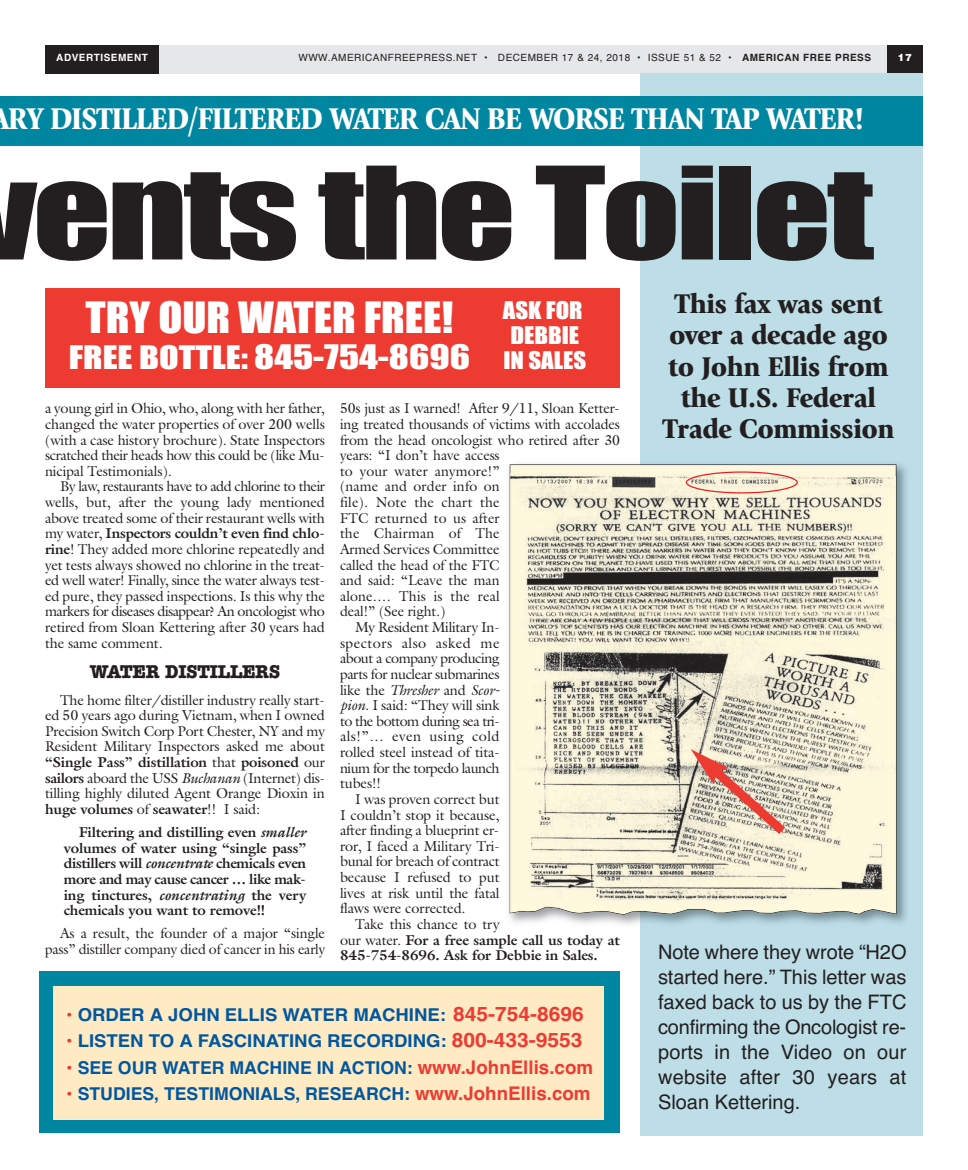
<style>
.page{position:relative;width:968px;height:1170px;background:#fff}
.page>*{position:absolute;margin:0;border:0;box-sizing:border-box;transform-origin:0 0}
.t1{font:118.75px "Impact";letter-spacing:-.025em;color:#231f20;scale:1.29 1}
.t2{font:40px "Impact";color:#fff;scale:1.1 1}
.t3{font:900 31.25px "Giovanni";letter-spacing:-.03em;color:#fff;scale:.9 1}
.t4{font:31.25px "Impact";color:#fff;scale:1.2 1}
.t5{font:900 28.25px/31.4px "Giovanni";letter-spacing:-.015em;color:#231f20;text-align:center;scale:.96 1}
.t6{font:22.5px/25px "Impact";color:#fff;text-align:center;scale:1.1 1}
.t7{font:20px/25px "Helvetica";letter-spacing:.01em;color:#231f20;text-align:justify}
.t8{font:18.75px "American Typewriter Bold A";letter-spacing:-.01em;color:#231f20;scale:.96 1}
.t9{font:700 17.62px "Helvetica";color:#01579f}
.t10{font:700 17.62px "Helvetica";color:#01579f;scale:1.05 1}
.t11{font:14.38px/15.6px "Galliard";letter-spacing:-.01em;color:#231f20;text-align:justify}
.t12{font:700 14.38px/15.6px "Galliard";letter-spacing:-.01em;color:#231f20;text-align:justify}
.t13{font:14.38px "Galliard";letter-spacing:.01em;color:#231f20}
.t14{font:14.38px "Galliard";letter-spacing:-.035em;color:#231f20}
.t15{font:14.38px "Galliard";letter-spacing:.03em;color:#231f20}
.t16{font:14.38px "Galliard";letter-spacing:-.03em;color:#231f20}
.t17{font:14.38px "Galliard";letter-spacing:-.04em;color:#231f20}
.t18{font:italic 14.38px "Galliard";letter-spacing:-.01em;color:#231f20}
.t19{font:10px "Helvetica";letter-spacing:.05em;color:#231f20}
.t20{font:700 10px "Helvetica";letter-spacing:.05em;color:#fff}
.t21{font:900 10px "Helvetica";color:#fff}
.s1{font-weight:700}
.s2{font-size:30px}
.s3{font-style:italic}
.s4{font-style:normal}
.s5{font-weight:400}
.s6{color:#ee3b32}
.s7{font-size:20px;color:#ee3b32}
.s8{font-size:18.75px;color:#ee3b32}
</style>
<div class="page">
<div style="left:45px;top:45px;width:877px;height:28px;background:#e6e7e9"></div>
<div style="left:45px;top:45px;width:114px;height:28px;background:#231f20"></div>
<div style="left:887px;top:45px;width:35px;height:28px;background:#231f20"></div>
<div style="left:640px;top:73px;width:282px;height:1062px;background:#bedee7"></div>
<img style="left:509px;top:464px;width:398px;height:461px">
<svg style="left:509px;top:464px;width:387px;height:451px;background:#dedbca"></svg>
<img style="left:510px;top:473px;width:385px;height:441px">
<svg style="left:685px;top:471px;width:113px;height:23px;background:#efd3be"></svg>
<svg style="left:690px;top:749px;width:104px;height:94px;background:#d5bdac"></svg>
<div style="left:40px;top:972px;width:580px;height:161px;background:#0086a1"></div>
<div style="left:53px;top:986px;width:551px;height:133px;background:#feeac3"></div>
<div style="left:45px;top:289px;width:575px;height:99px;background:#ee3b32"></div>
<div style="left:0;top:96px;width:922px;height:50px;background:#0086a1"></div>
<p class="t20" style="left:56px;top:54px;width:93px">ADVERTISEMENT</p>
<p class="t19" style="left:298px;top:54px;width:574px">WWW.AMERICANFREEPRESS.NET • DECEMBER 17 &amp; 24, 2018 • ISSUE 51 &amp; 52 • <span class="s1">AMERICAN FREE PRESS</span></p>
<p class="t21" style="left:897px;top:51px;width:15px">17</p>
<h3 class="t3" style="left:-9px;top:100px;width:971px">ARY DISTILLED/FILTERED WATER CAN BE WORSE THAN TAP WATER!</h3>
<h1 class="t1" style="left:-30px;top:175px;width:702px">vents the Toilet</h1>
<h2 class="t2" style="left:85px;top:304px;width:336px">TRY OUR WATER FREE!</h2>
<h3 class="t4" style="left:69px;top:346px;width:336px"><span class="s2">FREE BOTTLE:</span> 845-754-8696</h3>
<h3 class="t6" style="left:503px;top:300px;width:77px">ASK FOR<br>DEBBIE<br>IN SALES</h3>
<p class="t11" style="left:45px;top:400px;width:281px">a young girl in Ohio, who, along with her father, changed the water properties of over 200 wells (with a case history brochure). State Inspectors scratched their heads how this could be (like Mu&shy;nicipal Testimonials).</p>
<p class="t11" style="left:45px;top:479px;width:281px;text-indent:15px">By law, restaurants have to add chlorine to their wells, but, after the young lady mentioned above treated some of their restaurant wells with my water, <span class="s1">Inspectors couldn’t even find chlo&shy;rine</span>! They added more chlorine repeatedly and yet tests always showed no chlorine in the treat&shy;ed well water! Finally, since the water always test&shy;ed pure, they passed inspections. Is this why the markers for diseases disappear? An oncologist who retired from Sloan Kettering after 30 years had the same comment.</p>
<h3 class="t8" style="left:90px;top:660px;width:200px">WATER DISTILLERS</h3>
<p class="t11" style="left:45px;top:692px;width:281px;text-indent:15px">The home filter/distiller industry really start&shy;ed 50 years ago during Vietnam, when I owned Precision Switch Corp Port Chester, NY and my Resident Military Inspectors asked me about <span class="s1">“Single Pass” distillation</span> that <span class="s1">poisoned</span> our <span class="s1">sailors</span> aboard the USS <span class="s3">Buchanan</span> (Internet) dis&shy;tilling highly diluted Agent Orange Dioxin in <span class="s1">huge volumes</span> of <span class="s1">seawater</span>!! I said:</p>
<p class="t12" style="left:64px;top:824px;width:244px;text-indent:15px">Filtering and distilling even <span class="s3">smaller </span>volumes of water using “single pass” distillers will <span class="s3">concentrate</span> chemicals even more and may cause cancer … like mak&shy;ing tinctures, <span class="s3">concentrating</span> the very chemicals you want to remove!!</p>
<p class="t11" style="left:45px;top:925px;width:282px;text-align:right">As a result, the founder of a major “single pass” distiller company died of cancer in his early</p>
<p class="t11" style="left:340px;top:400px;width:281px">50s just as I warned! After 9/11, Sloan Ketter-</p>
<p class="t11" style="left:340px;top:416px;width:281px">ing treated thousands of victims with accolades</p>
<p class="t11" style="left:340px;top:432px;width:281px">from the head oncologist who retired after 30</p>
<p class="t11" style="left:340px;top:447px;width:161px">years: “I don’t have access</p>
<p class="t13" style="left:340px;top:462px;width:161px">to your water anymore!”</p>
<p class="t13" style="left:340px;top:478px;width:161px">(name and order info on</p>
<p class="t13" style="left:340px;top:493px;width:161px">file). Note the chart the</p>
<p class="t13" style="left:340px;top:509px;width:161px">FTC returned to us after</p>
<p class="t13" style="left:340px;top:524px;width:161px">the Chairman of The</p>
<p class="t11" style="left:340px;top:541px;width:161px">Armed Services Committee</p>
<p class="t11" style="left:340px;top:557px;width:161px">called the head of the FTC</p>
<p class="t11" style="left:340px;top:572px;width:161px">and said: “Leave the man</p>
<p class="t13" style="left:340px;top:587px;width:161px">alone.… This is the real</p>
<p class="t11" style="left:340px;top:604px;width:107px">deal!” (See right.)</p>
<p class="t11" style="left:355px;top:619px;width:146px">My Resident Military In-</p>
<p class="t15" style="left:340px;top:634px;width:161px">spectors also asked me</p>
<p class="t14" style="left:340px;top:649px;width:161px">about a company producing</p>
<p class="t16" style="left:340px;top:665px;width:161px">parts for nuclear submarines</p>
<p class="t18" style="left:340px;top:681px;width:161px"><span class="s4">like the</span> Thresher <span class="s4">and</span> Scor-</p>
<p class="t11" style="left:340px;top:697px;width:161px"><span class="s3">pion</span>. I said: “They will sink</p>
<p class="t17" style="left:340px;top:712px;width:161px">to the bottom during sea tri-</p>
<p class="t15" style="left:340px;top:728px;width:161px">als!”… even using cold</p>
<p class="t11" style="left:340px;top:744px;width:161px">rolled steel instead of tita-</p>
<p class="t14" style="left:340px;top:759px;width:161px">nium for the torpedo launch</p>
<p class="t11" style="left:340px;top:775px;width:43px">tubes!!</p>
<p class="t11" style="left:355px;top:791px;width:146px">I was proven correct but</p>
<p class="t11" style="left:340px;top:807px;width:161px">I couldn’t stop it because,</p>
<p class="t11" style="left:340px;top:822px;width:160px">after finding a blueprint er-</p>
<p class="t11" style="left:340px;top:838px;width:161px">ror, I faced a Military Tri-</p>
<p class="t11" style="left:340px;top:854px;width:161px">bunal for breach of contract</p>
<p class="t11" style="left:340px;top:869px;width:161px">because I refused to put</p>
<p class="t11" style="left:340px;top:885px;width:161px">lives at risk until the fatal</p>
<p class="t11" style="left:340px;top:900px;width:127px">flaws were corrected.</p>
<p class="t11" style="left:355px;top:916px;width:146px">Take this chance to try</p>
<p class="t12" style="left:340px;top:932px;width:281px"><span class="s5">our water.</span> For a free sample call us today at</p>
<p class="t12" style="left:340px;top:947px;width:259px">845-754-8696. Ask for Debbie in Sales.</p>
<p class="t10" style="left:66px;top:1008px;width:494px"><span class="s6">•</span> ORDER A JOHN ELLIS WATER MACHINE: <span class="s7">845-754-8696</span></p>
<p class="t10" style="left:66px;top:1035px;width:493px"><span class="s6">•</span> LISTEN TO A FASCINATING RECORDING: <span class="s7">800-433-9553</span></p>
<p class="t9" style="left:66px;top:1061px;width:528px"><span class="s6">•</span> SEE OUR WATER MACHINE IN ACTION: <span class="s8">www.JohnEllis.com</span></p>
<p class="t9" style="left:66px;top:1087px;width:526px"><span class="s6">•</span> STUDIES, TESTIMONIALS, RESEARCH: <span class="s8">www.JohnEllis.com</span></p>
<h3 class="t5" style="left:662px;top:288px;width:243px">This fax was sent over a decade ago to John Ellis from the U.S. Federal<br>Trade Commission</h3>
<h3 class="t7" style="left:658px;top:941px;width:250px">Note where they wrote “H2O started here.” This letter was faxed back to us by the FTC confirming the Oncologist re&shy;ports in the Video on our website after 30 years at Sloan Kettering.</h3>
</div>
